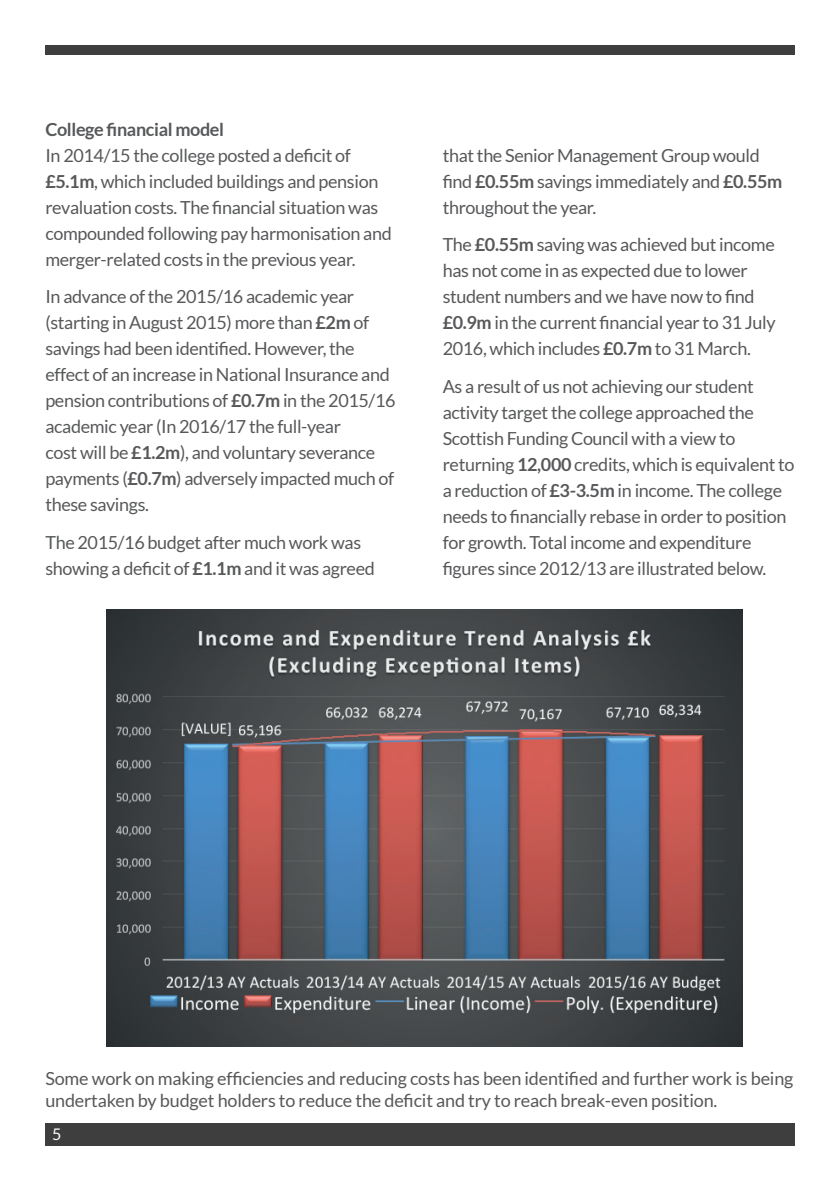
<style>
.page{position:relative;width:840px;height:1191px;background:#fff}
.page>*{position:absolute;margin:0;border:0;box-sizing:border-box;transform-origin:0 0}
.t1{font:18px/26px "Lato";letter-spacing:-.02em;color:#57585a}
.t2{font:700 18px "Lato";letter-spacing:-.02em;color:#57585a}
.t3{font:16px "Lato";color:#fff}
.s1{font-weight:700}
</style>
<div class="page">
<div style="left:45px;top:45px;width:749px;height:10px;background:#3e3e3f"></div>
<div style="left:45px;top:1123px;width:749px;height:22px;background:#3e3e3f"></div>
<img style="left:106px;top:609px;width:636px;height:437px">
<p class="t2" style="left:45px;top:119px;width:180px">College financial model</p>
<p class="t1" style="left:45px;top:142px;width:347px">In 2014/15 the college posted a deficit of <span class="s1">£5.1m</span>, which included buildings and pension revaluation costs. The financial situation was compounded following pay harmonisation and merger-related costs in the previous year.</p>
<p class="t1" style="left:45px;top:283px;width:351px">In advance of the 2015/16 academic year (starting in August 2015) more than <span class="s1">£2m</span> of savings had been identified. However, the effect of an increase in National Insurance and pension contributions of <span class="s1">£0.7m</span> in the 2015/16 academic year (In 2016/17 the full-year<br>cost will be <span class="s1">£1.2m</span>), and voluntary severance payments (<span class="s1">£0.7m</span>) adversely impacted much of these savings.</p>
<p class="t1" style="left:45px;top:529px;width:331px">The 2015/16 budget after much work was showing a deficit of <span class="s1">£1.1m</span> and it was agreed</p>
<p class="t1" style="left:442px;top:142px;width:341px">that the Senior Management Group would find <span class="s1">£0.55m</span> savings immediately and <span class="s1">£0.55m </span>throughout the year.</p>
<p class="t1" style="left:442px;top:231px;width:334px">The <span class="s1">£0.55m</span> saving was achieved but income has not come in as expected due to lower student numbers and we have now to find <span class="s1">£0.9m</span> in the current financial year to 31 July 2016, which includes <span class="s1">£0.7m</span> to 31 March.</p>
<p class="t1" style="left:442px;top:373px;width:353px">As a result of us not achieving our student activity target the college approached the Scottish Funding Council with a view to returning <span class="s1">12,000</span> credits, which is equivalent to a reduction of <span class="s1">£3-3.5m</span> in income. The college needs to financially rebase in order to position for growth. Total income and expenditure figures since 2012/13 are illustrated below.</p>
<p class="t1" style="left:45px;top:1068px;width:749px;line-height:21.6px">Some work on making efficiencies and reducing costs has been identified and further work is being undertaken by budget holders to reduce the deficit and try to reach break-even position.</p>
<p class="t3" style="left:52px;top:1125px;width:11px">5</p>
</div>
